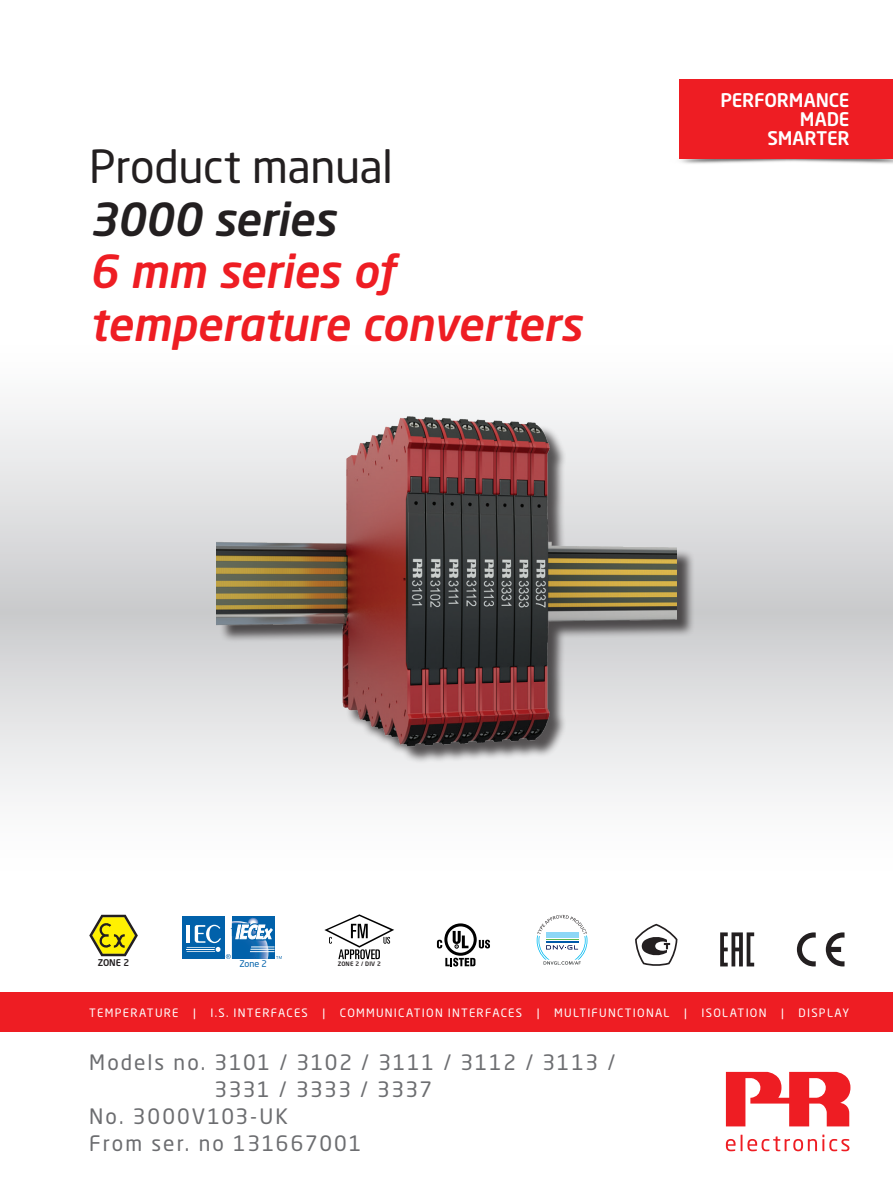
<style>
.page{position:relative;width:893px;height:1191px;background:#fff}
.page>*{position:absolute;margin:0;border:0;box-sizing:border-box;transform-origin:0 0}
.t1{font:italic 500 45px/52.5px "Neo Sans Pro";letter-spacing:-.005em;color:#ee1d23}
.t2{font:45px "Neo Sans Pro";letter-spacing:-.01em;color:#231f20}
.t3{font:italic 500 45px "Neo Sans Pro";letter-spacing:-.01em;color:#231f20}
.t4{font:21px "Neo Sans Pro";letter-spacing:.08em;color:#6c6d70}
.t5{font:500 18.6px/19px "Neo Sans Std";letter-spacing:-.01em;color:#fff;text-align:right}
.t6{font:11.4px "Neo Sans Pro";letter-spacing:.11em;color:#fff}
.t7{font:500 9.3px "Neo Sans Pro";color:#231f20}
.t8{font:9px "Neo Sans Pro";color:#0161aa}
.t9{font:500 6px "Neo Sans Pro";letter-spacing:.03em;color:#231f20}
</style>
<div class="page">
<div style="left:0;top:992px;width:893px;height:40px;background:#ee1d23"></div>
<svg style="left:0;top:408px;width:893px;height:387px"></svg>
<svg style="left:726px;top:1134px;width:123px;height:17px"></svg>
<svg style="left:726px;top:1071px;width:124px;height:55px"></svg>
<img style="left:679px;top:153px;width:214px;height:11px">
<div style="left:680px;top:79px;width:213px;height:80px;background:#ee1d23"></div>
<div style="left:219px;top:419px;width:476px;height:345px;background:#231f20;opacity:.75"></div>
<img style="left:217px;top:408px;width:459px;height:358px">
<svg style="left:826px;top:932px;width:18px;height:34px"></svg>
<svg style="left:797px;top:932px;width:19px;height:34px"></svg>
<div style="left:232px;top:916px;width:43px;height:43px;background:#0161aa"></div>
<div style="left:182px;top:916px;width:43px;height:43px;background:#0161aa"></div>
<svg style="left:187px;top:917px;width:95px;height:42px"></svg>
<svg style="left:89px;top:914px;width:49px;height:42px"></svg>
<svg style="left:720px;top:932px;width:34px;height:34px"></svg>
<svg style="left:437px;top:923px;width:53px;height:43px"></svg>
<svg style="left:635px;top:923px;width:42px;height:43px"></svg>
<svg style="left:537px;top:915px;width:50px;height:50px"></svg>
<svg style="left:324px;top:914px;width:70px;height:45px"></svg>
<h1 class="t2" style="left:89px;top:139px;width:305px">Product manual</h1>
<h1 class="t3" style="left:89px;top:191px;width:248px">3000 series</h1>
<h1 class="t1" style="left:89px;top:244px;width:494px">6 mm series of temperature converters</h1>
<h3 class="t5" style="left:720px;top:90px;width:131px">PERFORMANCE<br>MADE<br>SMARTER</h3>
<p class="t7" style="left:98px;top:956px;width:33px">ZONE 2</p>
<p class="t8" style="left:239px;top:958px;width:29px">Zone 2</p>
<p class="t9" style="left:338px;top:960px;width:45px">ZONE 2 / DIV 2</p>
<p class="t6" style="left:89px;top:1005px;width:91px">TEMPERATURE</p>
<p class="t6" style="left:193px;top:1005px;width:4px">|</p>
<p class="t6" style="left:211px;top:1005px;width:99px">I.S. INTERFACES</p>
<p class="t6" style="left:323px;top:1005px;width:4px">|</p>
<p class="t6" style="left:340px;top:1005px;width:184px">COMMUNICATION INTERFACES</p>
<p class="t6" style="left:537px;top:1005px;width:4px">|</p>
<p class="t6" style="left:554px;top:1005px;width:117px">MULTIFUNCTIONAL</p>
<p class="t6" style="left:684px;top:1005px;width:4px">|</p>
<p class="t6" style="left:701px;top:1005px;width:67px">ISOLATION</p>
<p class="t6" style="left:781px;top:1005px;width:4px">|</p>
<p class="t6" style="left:799px;top:1005px;width:52px">DISPLAY</p>
<h2 class="t4" style="left:89px;top:1049px;width:527px">Models no. 3101 / 3102 / 3111 / 3112 / 3113 /</h2>
<h2 class="t4" style="left:215px;top:1076px;width:219px">3331 / 3333 / 3337</h2>
<h2 class="t4" style="left:89px;top:1103px;width:200px">No. 3000V103-UK</h2>
<h2 class="t4" style="left:89px;top:1130px;width:274px">From ser. no 131667001</h2>
</div>
